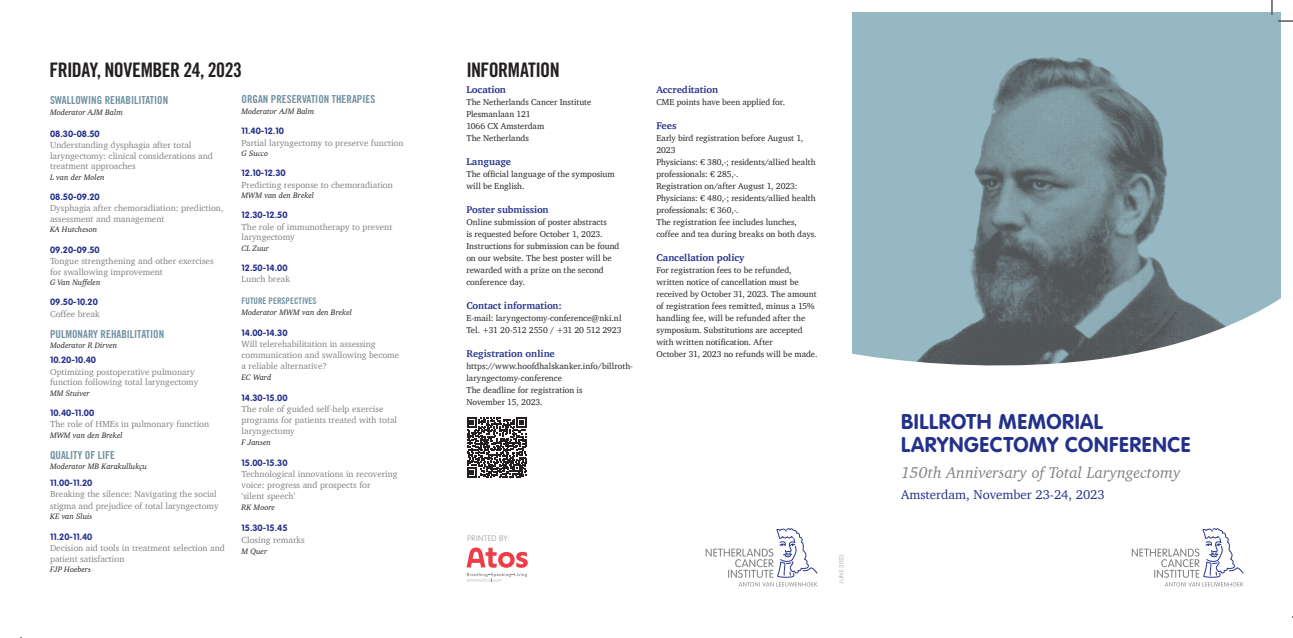
<style>
.page{position:relative;width:1293px;height:638px;background:#fff}
.page>*{position:absolute;margin:0;border:0;box-sizing:border-box;transform-origin:0 0}
.hoofdstuk_titel{font:700 21px/23px "VAG Rounded Std";letter-spacing:.03em;color:#24318b}
.FM_AVL_body{font:20px "Trade Gothic LT Std Bd Cn 20";letter-spacing:-.025em;color:#231f20}
.AVL_CHAPEAU_CURSIEF{font:italic 16px "Charter";color:#808285}
.AVL_tussenkop{font:13px "Charter";color:#24318b}
.AVL_tussenkop-2{font:11px "Trade Gothic LT Std Bd Cn 20";color:#7192a3}
.par{font:700 10px "Charter";color:#24318b}
.AVL_tussenkop-3{font:9px/10.5px "Charter";color:#808285}
.AVL_Tijd{font:700 9px "VAG Rounded Std";color:#24318b}
.AVL_body{font:9px "Trade Gothic LT Std Bd Cn 20";color:#7192a3}
.AVL_body-2{font:700 9px "VAG Rounded Std";color:#24318b}
.par-2{font:8.8px/12px "Charter";color:#231f20}
.AVL_body-3{font:italic 8px "Charter";color:#231f20}
.AVL_tussenkop-4{font:italic 8px "Charter";color:#231f20}
.par-3{font:300 8px "VAG Rounded Std";letter-spacing:.045em;color:#b0b1b5}
.par-4{font:300 6px "VAG Rounded Std";letter-spacing:.045em;color:#b0b1b5}
</style>
<div class="page">
<div style="left:852px;top:12px;width:428px;height:358px;background:#96b8c2"></div>
<img style="left:968px;top:57px;width:211px;height:240px">
<svg style="left:852px;top:297px;width:428px;height:73px"></svg>
<svg style="left:466px;top:547px;width:61px;height:35px"></svg>
<svg style="left:1131px;top:528px;width:112px;height:58px"></svg>
<svg style="left:705px;top:528px;width:112px;height:58px"></svg>
<svg style="left:467px;top:417px;width:59px;height:60px"></svg>
<svg style="left:1271px;top:0;width:21px;height:22px"></svg>
<p class="FM_AVL_body" style="left:49px;top:57px;width:194px">FRIDAY, NOVEMBER 24, 2023</p>
<p class="AVL_tussenkop-2" style="left:50px;top:93px;width:120px">SWALLOWING REHABILITATION</p>
<p class="AVL_tussenkop-4" style="left:50px;top:105px;width:74px">Moderator AJM Balm</p>
<p class="AVL_Tijd" style="left:50px;top:128px;width:51px">08.30-08.50</p>
<p class="AVL_tussenkop-3" style="left:50px;top:140px;width:164px">Understanding dysphagia after total laryngectomy: clinical considerations and treatment approaches</p>
<p class="AVL_body-3" style="left:50px;top:170px;width:56px">L van der Molen</p>
<p class="AVL_Tijd" style="left:50px;top:191px;width:51px">08.50-09.20</p>
<p class="AVL_tussenkop-3" style="left:50px;top:203px;width:175px">Dysphagia after chemoradiation: prediction, assessment and management</p>
<p class="AVL_body-3" style="left:50px;top:223px;width:49px">KA Hutcheson</p>
<p class="AVL_Tijd" style="left:50px;top:244px;width:51px">09.20-09.50</p>
<p class="AVL_tussenkop-3" style="left:50px;top:255px;width:165px">Tongue strengthening and other exercises for swallowing improvement</p>
<p class="AVL_body-3" style="left:50px;top:275px;width:52px">G Van Nuffelen</p>
<p class="AVL_body-2" style="left:50px;top:296px;width:49px">09.50-10.20</p>
<p class="AVL_tussenkop-3" style="left:50px;top:308px;width:51px">Coffee break</p>
<p class="AVL_tussenkop-2" style="left:50px;top:327px;width:116px">PULMONARY REHABILITATION</p>
<p class="AVL_tussenkop-4" style="left:50px;top:338px;width:69px">Moderator R Dirven</p>
<p class="AVL_Tijd" style="left:50px;top:354px;width:47px">10.20-10.40</p>
<p class="AVL_tussenkop-3" style="left:50px;top:366px;width:150px">Optimizing postoperative pulmonary function following total laryngectomy</p>
<p class="AVL_body-3" style="left:50px;top:386px;width:41px">MM Stuiver</p>
<p class="AVL_Tijd" style="left:50px;top:407px;width:46px">10.40-11.00</p>
<p class="AVL_tussenkop-3" style="left:50px;top:418px;width:160px">The role of HMEs in pulmonary function</p>
<p class="AVL_body-3" style="left:50px;top:428px;width:74px">MWM van den Brekel</p>
<p class="AVL_tussenkop-2" style="left:50px;top:448px;width:66px">QUALITY OF LIFE</p>
<p class="AVL_body-3" style="left:50px;top:459px;width:98px">Moderator MB Karakullukçu</p>
<p class="AVL_Tijd" style="left:50px;top:477px;width:44px">11.00-11.20</p>
<p class="AVL_tussenkop-3" style="left:50px;top:488px;width:170px;line-height:11.5px">Breaking the silence: Navigating the social stigma and prejudice of total laryngectomy</p>
<p class="AVL_body-3" style="left:50px;top:509px;width:44px">KE van Sluis</p>
<p class="AVL_Tijd" style="left:50px;top:530px;width:44px">11.20-11.40</p>
<p class="AVL_tussenkop-3" style="left:50px;top:542px;width:176px">Decision aid tools in treatment selection and</p>
<p class="AVL_tussenkop-3" style="left:50px;top:552px;width:76px">patient satisfaction</p>
<p class="AVL_body-3" style="left:50px;top:562px;width:42px">FJP Hoebers</p>
<p class="AVL_tussenkop-2" style="left:241px;top:93px;width:135px">ORGAN PRESERVATION THERAPIES</p>
<p class="AVL_tussenkop-4" style="left:241px;top:104px;width:74px">Moderator AJM Balm</p>
<p class="AVL_Tijd" style="left:241px;top:125px;width:44px">11.40-12.10</p>
<p class="AVL_tussenkop-3" style="left:241px;top:137px;width:163px">Partial laryngectomy to preserve function</p>
<p class="AVL_body-3" style="left:241px;top:146px;width:28px">G Succo</p>
<p class="AVL_Tijd" style="left:241px;top:167px;width:46px">12.10-12.30</p>
<p class="AVL_tussenkop-3" style="left:241px;top:179px;width:153px">Predicting response to chemoradiation</p>
<p class="AVL_body-3" style="left:241px;top:188px;width:74px">MWM van den Brekel</p>
<p class="AVL_Tijd" style="left:241px;top:209px;width:47px">12.30-12.50</p>
<p class="AVL_tussenkop-3" style="left:241px;top:221px;width:152px">The role of immunotherapy to prevent laryngectomy</p>
<p class="AVL_body-3" style="left:241px;top:241px;width:29px">CL Zuur</p>
<p class="AVL_Tijd" style="left:241px;top:262px;width:47px">12.50-14.00</p>
<p class="AVL_tussenkop-3" style="left:241px;top:273px;width:50px">Lunch break</p>
<p class="AVL_body" style="left:241px;top:295px;width:76px">FUTURE PERSPECTIVES</p>
<p class="AVL_body-3" style="left:241px;top:305px;width:112px">Moderator MWM van den Brekel</p>
<p class="AVL_Tijd" style="left:241px;top:327px;width:47px">14.00-14.30</p>
<p class="AVL_tussenkop-3" style="left:241px;top:338px;width:159px">Will telerehabilitation in assessing communication and swallowing become</p>
<p class="AVL_tussenkop-3" style="left:241px;top:360px;width:87px">a reliable alternative?</p>
<p class="AVL_body-3" style="left:241px;top:370px;width:31px">EC Ward</p>
<p class="AVL_Tijd" style="left:241px;top:392px;width:47px">14.30-15.00</p>
<p class="AVL_tussenkop-3" style="left:241px;top:403px;width:157px">The role of guided self-help exercise programs for patients treated with total</p>
<p class="AVL_tussenkop-3" style="left:241px;top:425px;width:55px">laryngectomy</p>
<p class="AVL_body-3" style="left:241px;top:435px;width:31px">F Jansen</p>
<p class="AVL_Tijd" style="left:241px;top:457px;width:47px">15.00-15.30</p>
<p class="AVL_tussenkop-3" style="left:241px;top:468px;width:157px">Technological innovations in recovering voice: progress and prospects for</p>
<p class="AVL_tussenkop-3" style="left:241px;top:490px;width:55px">‘silent speech’</p>
<p class="AVL_body-3" style="left:241px;top:500px;width:35px">RK Moore</p>
<p class="AVL_Tijd" style="left:241px;top:522px;width:47px">15.30-15.45</p>
<p class="AVL_tussenkop-3" style="left:241px;top:534px;width:65px">Closing remarks</p>
<p class="AVL_tussenkop-4" style="left:241px;top:544px;width:27px">M Quer</p>
<p class="FM_AVL_body" style="left:466px;top:57px;width:95px">INFORMATION</p>
<p class="par" style="left:466px;top:81px;width:41px">Location</p>
<p class="par-2" style="left:466px;top:96px;width:126px">The Netherlands Cancer Institute</p>
<p class="par-2" style="left:466px;top:108px;width:66px">Plesmanlaan 121</p>
<p class="par-2" style="left:466px;top:120px;width:80px">1066 CX Amsterdam</p>
<p class="par-2" style="left:466px;top:132px;width:64px">The Netherlands</p>
<p class="par" style="left:466px;top:153px;width:46px">Language</p>
<p class="par-2" style="left:466px;top:168px;width:150px">The official language of the symposium will be English.</p>
<p class="par" style="left:466px;top:201px;width:84px">Poster submission</p>
<p class="par-2" style="left:466px;top:216px;width:154px">Online submission of poster abstracts<br>is requested before October 1, 2023.<br>Instructions for submission can be found on our website. The best poster will be rewarded with a prize on the second conference day.</p>
<p class="par" style="left:466px;top:297px;width:97px">Contact information:</p>
<p class="par-2" style="left:466px;top:312px;width:156px">E-mail: laryngectomy-conference@nki.nl</p>
<p class="par-2" style="left:466px;top:324px;width:157px">Tel. +31 20-512 2550 / +31 20 512 2923</p>
<p class="par" style="left:466px;top:345px;width:90px">Registration online</p>
<p class="par-2" style="left:466px;top:360px;width:168px">https://www.hoofdhalskanker.info/billroth&shy;laryngectomy-conference</p>
<p class="par-2" style="left:466px;top:384px;width:118px">The deadline for registration is</p>
<p class="par-2" style="left:466px;top:396px;width:78px">November 15, 2023.</p>
<p class="par" style="left:656px;top:81px;width:63px">Accreditation</p>
<p class="par-2" style="left:656px;top:96px;width:130px">CME points have been applied for.</p>
<p class="par" style="left:656px;top:117px;width:22px">Fees</p>
<p class="par-2" style="left:656px;top:132px;width:148px">Early bird registration before August 1,<br>2023</p>
<p class="par-2" style="left:656px;top:156px;width:161px">Physicians: € 380,-; residents/allied health professionals: € 285,-.</p>
<p class="par-2" style="left:656px;top:180px;width:143px">Registration on/after August 1, 2023:</p>
<p class="par-2" style="left:656px;top:192px;width:161px">Physicians: € 480,-; residents/allied health professionals: € 360,-.</p>
<p class="par-2" style="left:656px;top:216px;width:162px">The registration fee includes lunches, coffee and tea during breaks on both days.</p>
<p class="par" style="left:656px;top:249px;width:89px">Cancellation policy</p>
<p class="par-2" style="left:656px;top:264px;width:162px">For registration fees to be refunded, written notice of cancellation must be received by October 31, 2023. The amount of registration fees remitted, minus a 15% handling fee, will be refunded after the symposium. Substitutions are accepted with written notification. After</p>
<p class="par-2" style="left:656px;top:348px;width:163px">October 31, 2023 no refunds will be made.</p>
<p class="par-3" style="left:467px;top:533px;width:44px">PRINTED BY:</p>
<p class="par-4" style="left:837px;top:583px;width:31px;rotate:-90deg">JUNE 2023</p>
<p class="hoofdstuk_titel" style="left:900px;top:410px;width:291px">BILLROTH MEMORIAL<br>LARYNGECTOMY CONFERENCE</p>
<p class="AVL_CHAPEAU_CURSIEF" style="left:900px;top:458px;width:281px">150th Anniversary of Total Laryngectomy</p>
<p class="AVL_tussenkop" style="left:900px;top:483px;width:205px">Amsterdam, November 23-24, 2023</p>
</div>
